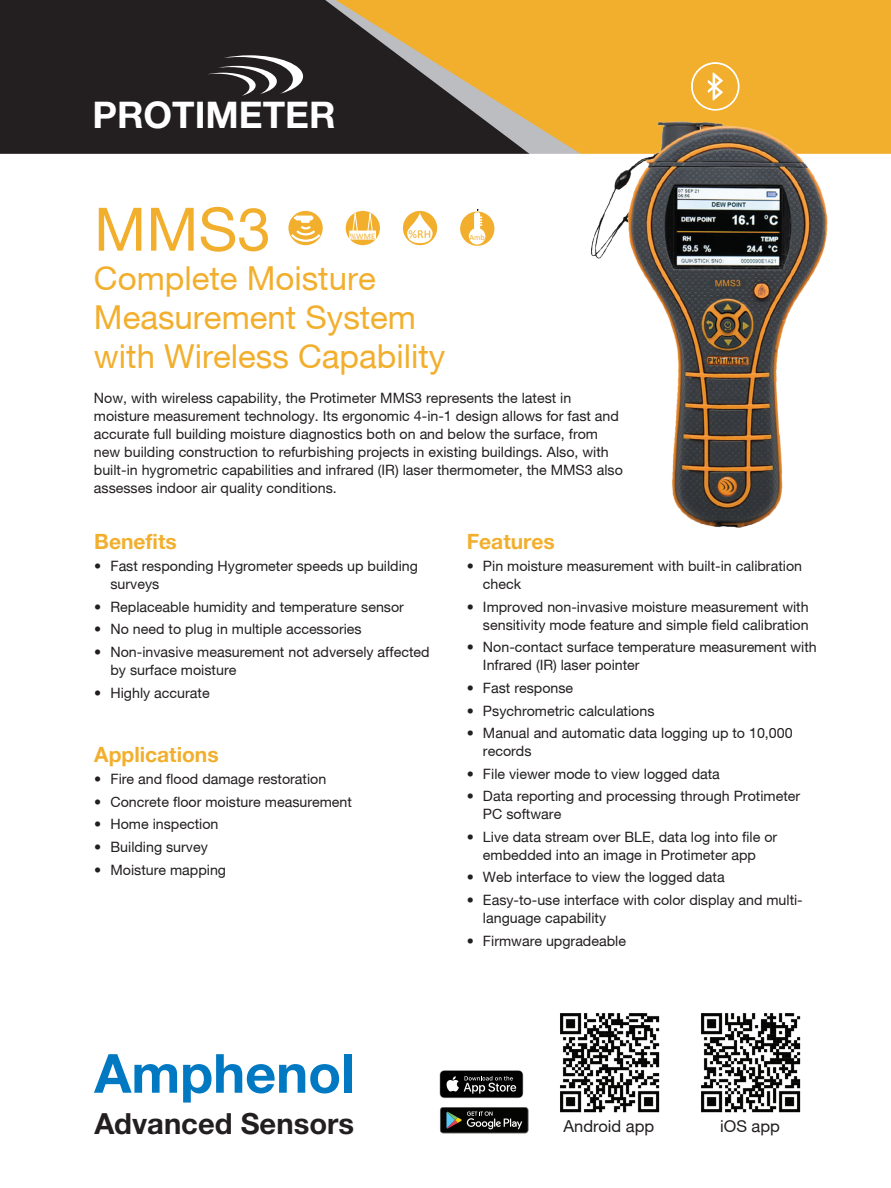
<style>
.page{position:relative;width:891px;height:1188px;background:#fff}
.page>*{position:absolute;margin:0;border:0;box-sizing:border-box;transform-origin:0 0}
.Product_name{font:60px "Helvetica Neue";color:#f2af2e}
.t1{font:700 54px "Helvetica Neue LT Std";color:#0079c2}
.t2{font:700 36.75px "Helvetica Neue LT Std";color:#fff}
.Modality{font:33px/39px "Helvetica Neue";color:#f2af2e}
.t3{font:700 29.1px "Helvetica Neue LT Std";color:#231f20}
.Features_and_Benefit{font:700 21px "Helvetica Neue";color:#f2af2e}
.Sub-head_11pt_Bold{font:16.5px "Helvetica Neue";color:#231f20}
.Body_text{font:14.25px/18px "Helvetica Neue";color:#231f20}
.t4{font:12px "Calibri";color:#f2af2e}
.t5{font:8.4px "Calibri";color:#f2af2e}
.t6{font:7.95px "Calibri";color:#f2af2e}
</style>
<div class="page">
<div style="left:0;top:0;width:891px;height:155px;background:#231f20"></div>
<svg style="left:336px;top:0;width:555px;height:154px;fill:#f2af2e"></svg>
<hr style="left:0;top:154px;width:891px;height:2px;background:#fff">
<svg style="left:208px;top:55px;width:95px;height:41px"></svg>
<img style="left:591px;top:122px;width:237px;height:406px">
<svg style="left:440px;top:1070px;width:83px;height:28px;background:#313131"></svg>
<svg style="left:442px;top:1109px;width:87px;height:25px"></svg>
<svg style="left:440px;top:1107px;width:88px;height:26px;background:#2a2d2a"></svg>
<img style="left:560px;top:1013px;width:100px;height:100px">
<img style="left:701px;top:1013px;width:100px;height:100px">
<svg style="left:459px;top:211px;width:36px;height:36px"></svg>
<div style="left:459px;top:210px;width:37px;height:37px;border:2px solid #fff;border-radius:50%"></div>
<div style="left:469px;top:228px;width:16px;height:16px;background:#fff;border-radius:50%"></div>
<div style="left:474px;top:212px;width:6px;height:26px;background:#fff;border-radius:2px"></div>
<svg style="left:480px;top:217px;width:2px;height:9px"></svg>
<svg style="left:402px;top:210px;width:36px;height:36px"></svg>
<div style="left:401px;top:209px;width:38px;height:38px;border:2px solid #fff;border-radius:50%"></div>
<svg style="left:407px;top:213px;width:26px;height:30px"></svg>
<svg style="left:288px;top:210px;width:35px;height:36px"></svg>
<div style="left:287px;top:209px;width:37px;height:38px;border:2px solid #fff;border-radius:50%"></div>
<hr style="left:295px;top:216px;width:18px;height:4px;background:#fff">
<svg style="left:289px;top:217px;width:34px;height:26px"></svg>
<svg style="left:345px;top:210px;width:36px;height:36px"></svg>
<div style="left:344px;top:209px;width:37px;height:38px;border:2px solid #fff;border-radius:50%"></div>
<div style="left:349px;top:231px;width:27px;height:9px;background:#fff"></div>
<svg style="left:352px;top:213px;width:21px;height:18px"></svg>
<svg style="left:692px;top:63px;width:47px;height:47px"></svg>
<div style="left:691px;top:62px;width:49px;height:49px;border:2px solid #fff;border-radius:50%"></div>
<div style="left:693px;top:64px;width:45px;height:45px;background:#f2af2e;border-radius:50%"></div>
<svg style="left:708px;top:72px;width:15px;height:28px"></svg>
<p class="t2" style="left:92px;top:92px;width:245px">PROTIMETER</p>
<p class="Product_name" style="left:94px;top:194px;width:178px">MMS3</p>
<p class="Modality" style="left:94px;top:258px;width:353px">Complete Moisture<br>Measurement System with Wireless Capability</p>
<p class="Body_text" style="left:94px;top:389px;width:530px">Now, with wireless capability, the Protimeter MMS3 represents the latest in moisture measurement technology. Its ergonomic 4-in-1 design allows for fast and accurate full building moisture diagnostics both on and below the surface, from new building construction to refurbishing projects in existing buildings. Also, with built-in hygrometric capabilities and infrared (IR) laser thermometer, the MMS3 also assesses indoor air quality conditions.</p>
<p class="t5" style="left:350px;top:230px;width:26px">%WME</p>
<p class="t4" style="left:409px;top:226px;width:24px">%RH</p>
<p class="t6" style="left:470px;top:231px;width:17px">Amb</p>
<p class="Features_and_Benefit" style="left:94px;top:528px;width:84px">Benefits</p>
<p class="Body_text" style="left:111px;top:557px;width:309px;text-indent:-16px">• Fast responding Hygrometer speeds up building surveys</p>
<p class="Body_text" style="left:94px;top:597px;width:311px">• Replaceable humidity and temperature sensor</p>
<p class="Body_text" style="left:94px;top:620px;width:269px">• No need to plug in multiple accessories</p>
<p class="Body_text" style="left:111px;top:643px;width:321px;text-indent:-16px">• Non-invasive measurement not adversely affected by surface moisture</p>
<p class="Body_text" style="left:94px;top:683px;width:117px">• Highly accurate</p>
<p class="Features_and_Benefit" style="left:94px;top:741px;width:126px">Applications</p>
<p class="Body_text" style="left:94px;top:770px;width:234px">• Fire and flood damage restoration</p>
<p class="Body_text" style="left:94px;top:793px;width:259px">• Concrete floor moisture measurement</p>
<p class="Body_text" style="left:94px;top:815px;width:126px">• Home inspection</p>
<p class="Body_text" style="left:94px;top:838px;width:115px">• Building survey</p>
<p class="Body_text" style="left:94px;top:860px;width:133px">• Moisture mapping</p>
<p class="Features_and_Benefit" style="left:467px;top:528px;width:89px">Features</p>
<p class="Body_text" style="left:483px;top:557px;width:321px;text-indent:-16px">• Pin moisture measurement with built-in calibration check</p>
<p class="Body_text" style="left:467px;top:597px;width:343px;text-align:right">• Improved non-invasive moisture measurement with sensitivity mode feature and simple field calibration</p>
<p class="Body_text" style="left:483px;top:638px;width:335px;text-indent:-16px">• Non-contact surface temperature measurement with<br>Infrared (IR) laser pointer</p>
<p class="Body_text" style="left:467px;top:679px;width:108px">• Fast response</p>
<p class="Body_text" style="left:467px;top:701px;width:189px">• Psychrometric calculations</p>
<p class="Body_text" style="left:483px;top:724px;width:311px;text-indent:-16px">• Manual and automatic data logging up to 10,000 records</p>
<p class="Body_text" style="left:467px;top:764px;width:255px">• File viewer mode to view logged data</p>
<p class="Body_text" style="left:483px;top:787px;width:319px;text-indent:-16px">• Data reporting and processing through Protimeter<br>PC software</p>
<p class="Body_text" style="left:467px;top:828px;width:312px;text-align:center">• Live data stream over BLE, data log into file or embedded into an image in Protimeter app</p>
<p class="Body_text" style="left:467px;top:868px;width:259px">• Web interface to view the logged data</p>
<p class="Body_text" style="left:483px;top:891px;width:321px;text-indent:-16px">• Easy-to-use interface with color display and multi&shy;language capability</p>
<p class="Body_text" style="left:467px;top:931px;width:161px">• Firmware upgradeable</p>
<p class="t1" style="left:94px;top:1040px;width:262px">Amphenol</p>
<p class="t3" style="left:94px;top:1105px;width:261px">Advanced Sensors</p>
<p class="Sub-head_11pt_Bold" style="left:564px;top:1116px;width:92px">Android app</p>
<p class="Sub-head_11pt_Bold" style="left:720px;top:1116px;width:61px">iOS app</p>
</div>
